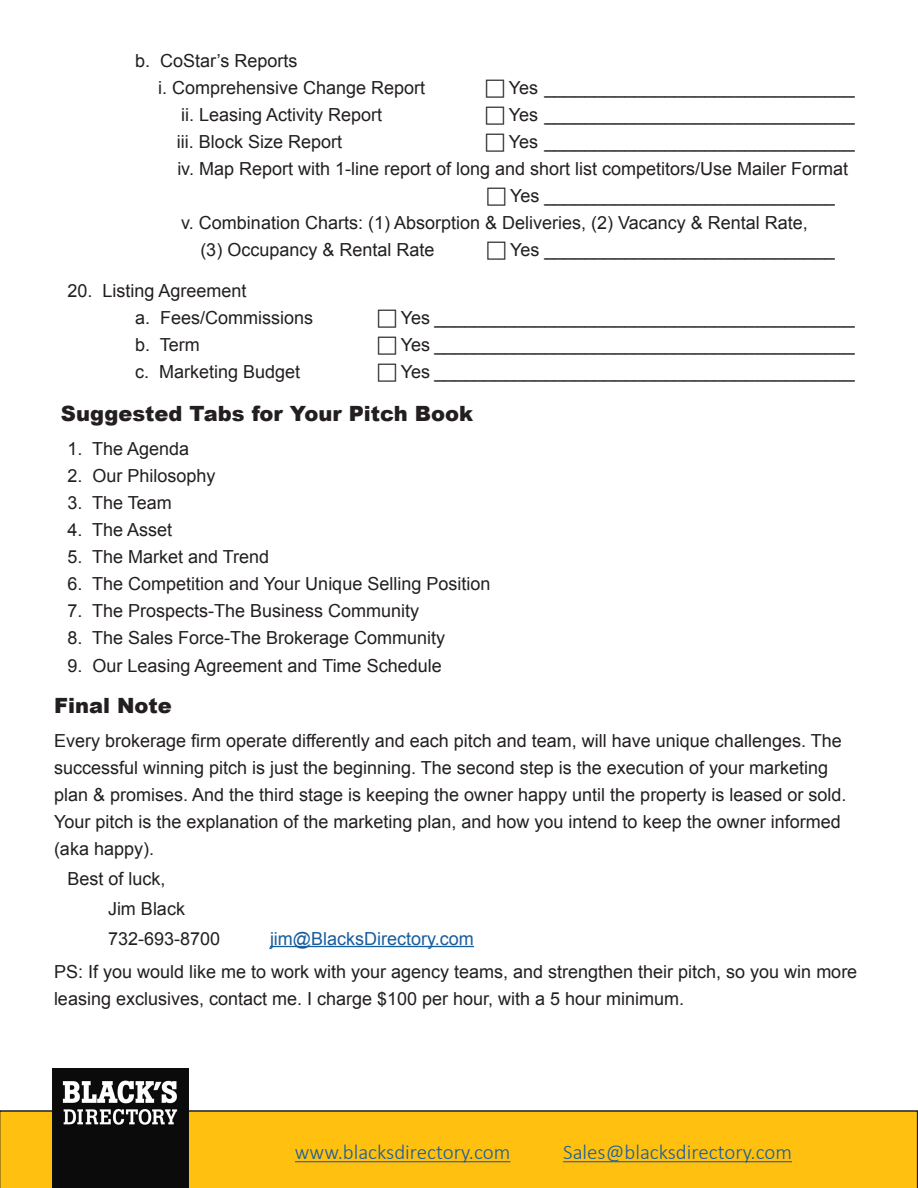
<style>
.page{position:relative;width:918px;height:1188px;background:#fff}
.page>*{position:absolute;margin:0;border:0;box-sizing:border-box;transform-origin:0 0}
.t1{font:300 21px "Calibri";color:#175d9e}
.t2{font:900 21px "Arial";color:#231f20}
.Numbered_Items{font:18px/27px "Arial";color:#231f20}
.t3{font:18px "Arial";color:#175d9e}
</style>
<div class="page">
<div style="left:0;top:1109px;width:918px;height:79px;background:#ffc00f"></div>
<img style="left:52px;top:1069px;width:136px;height:119px">
<hr style="left:295px;top:1161px;width:215px;height:1px;background:#175d9e">
<hr style="left:563px;top:1161px;width:229px;height:1px;background:#175d9e">
<hr style="left:270px;top:946px;width:204px;height:1px;background:#175d9e">
<p class="Numbered_Items" style="left:135px;top:47px;width:164px">b. CoStar’s Reports</p>
<p class="Numbered_Items" style="left:158px;top:74px;width:269px">i. Comprehensive Change Report</p>
<p class="Numbered_Items" style="left:509px;top:74px;width:348px">Yes _______________________________</p>
<p class="Numbered_Items" style="left:181px;top:101px;width:203px">ii. Leasing Activity Report</p>
<p class="Numbered_Items" style="left:509px;top:101px;width:348px">Yes _______________________________</p>
<p class="Numbered_Items" style="left:177px;top:128px;width:167px">iii. Block Size Report</p>
<p class="Numbered_Items" style="left:509px;top:128px;width:348px">Yes _______________________________</p>
<p class="Numbered_Items" style="left:510px;top:155px;width:340px;text-indent:-333px">iv. Map Report with 1-line report of long and short list competitors/Use Mailer Format<br>Yes _____________________________</p>
<p class="Numbered_Items" style="left:200px;top:209px;width:609px;text-indent:-19px">v. Combination Charts: (1) Absorption &amp; Deliveries, (2) Vacancy &amp; Rental Rate, (3) Occupancy &amp; Rental Rate</p>
<p class="Numbered_Items" style="left:510px;top:236px;width:326px">Yes _____________________________</p>
<p class="Numbered_Items" style="left:68px;top:277px;width:181px">20. Listing Agreement</p>
<p class="Numbered_Items" style="left:135px;top:304px;width:180px">a. Fees/Commissions</p>
<p class="Numbered_Items" style="left:401px;top:304px;width:456px">Yes __________________________________________</p>
<p class="Numbered_Items" style="left:135px;top:331px;width:66px">b. Term</p>
<p class="Numbered_Items" style="left:401px;top:331px;width:456px">Yes __________________________________________</p>
<p class="Numbered_Items" style="left:135px;top:358px;width:167px">c. Marketing Budget</p>
<p class="Numbered_Items" style="left:401px;top:358px;width:456px">Yes __________________________________________</p>
<p class="t2" style="left:61px;top:398px;width:414px">Suggested Tabs for Your Pitch Book</p>
<p class="Numbered_Items" style="left:68px;top:435px;width:123px">1. The Agenda</p>
<p class="Numbered_Items" style="left:68px;top:462px;width:150px">2. Our Philosophy</p>
<p class="Numbered_Items" style="left:68px;top:489px;width:106px">3. The Team</p>
<p class="Numbered_Items" style="left:68px;top:516px;width:106px">4. The Asset</p>
<p class="Numbered_Items" style="left:68px;top:543px;width:203px">5. The Market and Trend</p>
<p class="Numbered_Items" style="left:68px;top:570px;width:424px">6. The Competition and Your Unique Selling Position</p>
<p class="Numbered_Items" style="left:68px;top:597px;width:353px">7. The Prospects-The Business Community</p>
<p class="Numbered_Items" style="left:68px;top:624px;width:379px">8. The Sales Force-The Brokerage Community</p>
<p class="Numbered_Items" style="left:68px;top:653px;width:376px">9. Our Leasing Agreement and Time Schedule</p>
<p class="t2" style="left:54px;top:690px;width:119px">Final Note</p>
<p class="Numbered_Items" style="left:54px;top:727px;width:794px">Every brokerage firm operate differently and each pitch and team, will have unique challenges. The successful winning pitch is just the beginning. The second step is the execution of your marketing plan &amp; promises. And the third stage is keeping the owner happy until the property is leased or sold.<br>Your pitch is the explanation of the marketing plan, and how you intend to keep the owner informed (aka happy).</p>
<p class="Numbered_Items" style="left:68px;top:865px;width:100px">Best of luck,</p>
<p class="Numbered_Items" style="left:108px;top:895px;width:79px">Jim Black</p>
<p class="Numbered_Items" style="left:108px;top:925px;width:114px">732-693-8700</p>
<p class="t3" style="left:270px;top:926px;width:205px">jim@BlacksDirectory.com</p>
<p class="Numbered_Items" style="left:54px;top:959px;width:805px">PS: If you would like me to work with your agency teams, and strengthen their pitch, so you win more leasing exclusives, contact me. I charge $100 per hour, with a 5 hour minimum.</p>
<p class="t1" style="left:295px;top:1139px;width:217px">www.blacksdirectory.com</p>
<p class="t1" style="left:563px;top:1139px;width:230px">Sales@blacksdirectory.com</p>
</div>
